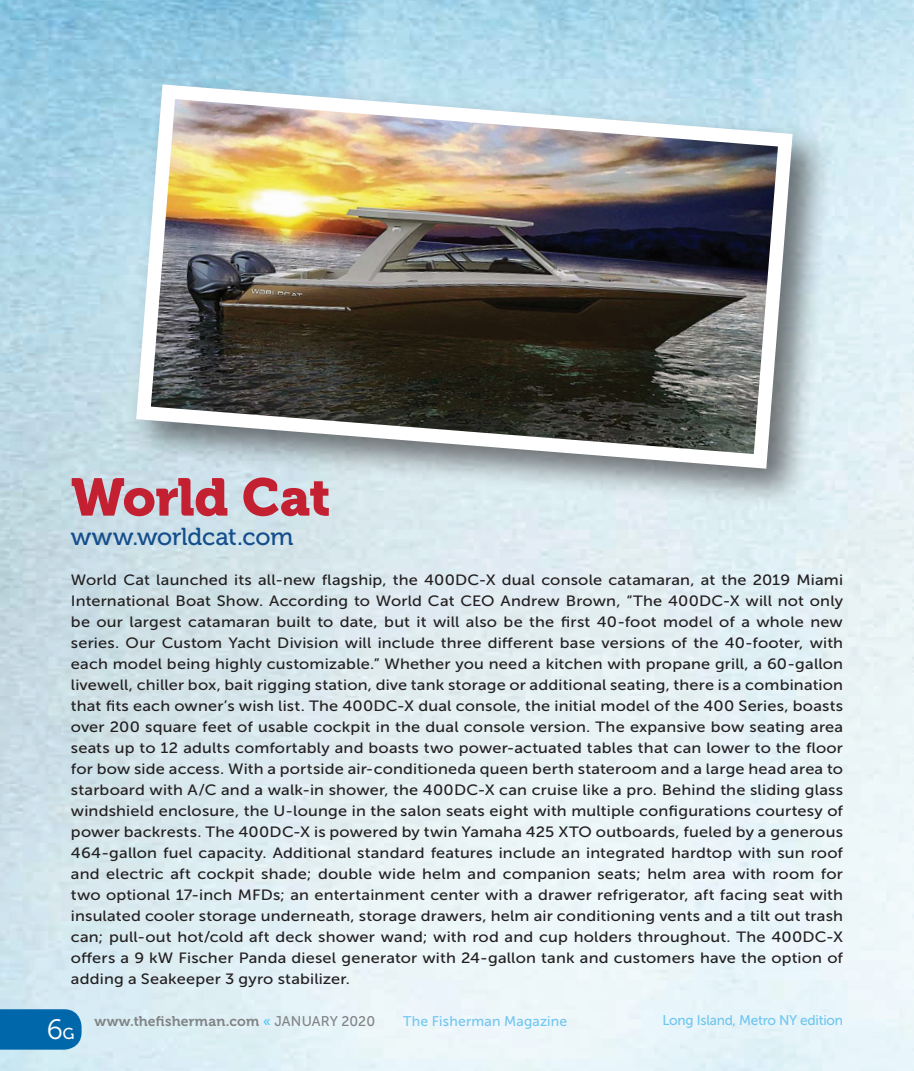
<style>
.page{position:relative;width:914px;height:1071px;background:#fff}
.page>*{position:absolute;margin:0;border:0;box-sizing:border-box;transform-origin:0 0}
.t1{font:52.5px "Museo 900";letter-spacing:-.01em;color:#c32032}
.t2{font:28px "Museo 300";color:#fff}
.t3{font:24.5px "Museo 500";letter-spacing:-.005em;color:#144e8d}
.t4{font:14.88px/21px "Museo Sans 500";letter-spacing:.01em;color:#231f20;text-align:justify;scale:1.1 1}
.t5{font:14px "Museo 700";letter-spacing:.01em;color:#818385}
.t6{font:14px "Museo Sans 500";letter-spacing:-.02em;color:#6fc6ef}
.t7{font:14px "Museo Sans 500";letter-spacing:.015em;color:#72c6f0}
.s1{font-family:"Museo 500";font-size:15.75px}
.s2{font-family:"Museo Sans 500";color:#44c8f6}
.s3{font-family:"Museo Sans 500"}
</style>
<div class="page">
<div style="left:128px;top:76px;width:705px;height:434px;background:#231f20;opacity:.6"></div>
<img style="left:129px;top:77px;width:671px;height:399px">
<svg style="left:0;top:1009px;width:82px;height:41px;background:#0c6eae"></svg>
<p class="t1" style="left:71px;top:467px;width:261px">World Cat</p>
<p class="t3" style="left:71px;top:523px;width:224px">www.worldcat.com</p>
<p class="t4" style="left:71px;top:570px;width:703px">World Cat launched its all-new flagship, the 400DC-X dual console catamaran, at the 2019 Miami International Boat Show. According to World Cat CEO Andrew Brown, “The 400DC-X will not only be our largest catamaran built to date, but it will also be the first 40-foot model of a whole new series. Our Custom Yacht Division will include three different base versions of the 40-footer, with each model being highly customizable.” Whether you need a kitchen with propane grill, a 60-gallon livewell, chiller box, bait rigging station, dive tank storage or additional seating, there is a combination that fits each owner’s wish list. The 400DC-X dual console, the initial model of the 400 Series, boasts over 200 square feet of usable cockpit in the dual console version. The expansive bow seating area seats up to 12 adults comfortably and boasts two power-actuated tables that can lower to the floor for bow side access. With a portside air-conditioneda queen berth stateroom and a large head area to starboard with A/C and a walk-in shower, the 400DC-X can cruise like a pro. Behind the sliding glass windshield enclosure, the U-lounge in the salon seats eight with multiple configurations courtesy of power backrests. The 400DC-X is powered by twin Yamaha 425 XTO outboards, fueled by a generous 464-gallon fuel capacity. Additional standard features include an integrated hardtop with sun roof and electric aft cockpit shade; double wide helm and companion seats; helm area with room for two optional 17-inch MFDs; an entertainment center with a drawer refrigerator, aft facing seat with insulated cooler storage underneath, storage drawers, helm air conditioning vents and a tilt out trash can; pull-out hot/cold aft deck shower wand; with rod and cup holders throughout. The 400DC-X offers a 9 kW Fischer Panda diesel generator with 24-gallon tank and customers have the option of adding a Seakeeper 3 gyro stabilizer.</p>
<p class="t6" style="left:662px;top:1013px;width:182px">Long Island, Metro NY edition</p>
<p class="t2" style="left:47px;top:1014px;width:29px">6<span class="s1">G</span></p>
<p class="t5" style="left:94px;top:1013px;width:282px">www.thefisherman.com <span class="s2">«</span> <span class="s3">JANUARY 2020</span></p>
<p class="t7" style="left:403px;top:1014px;width:165px">The Fisherman Magazine</p>
</div>
